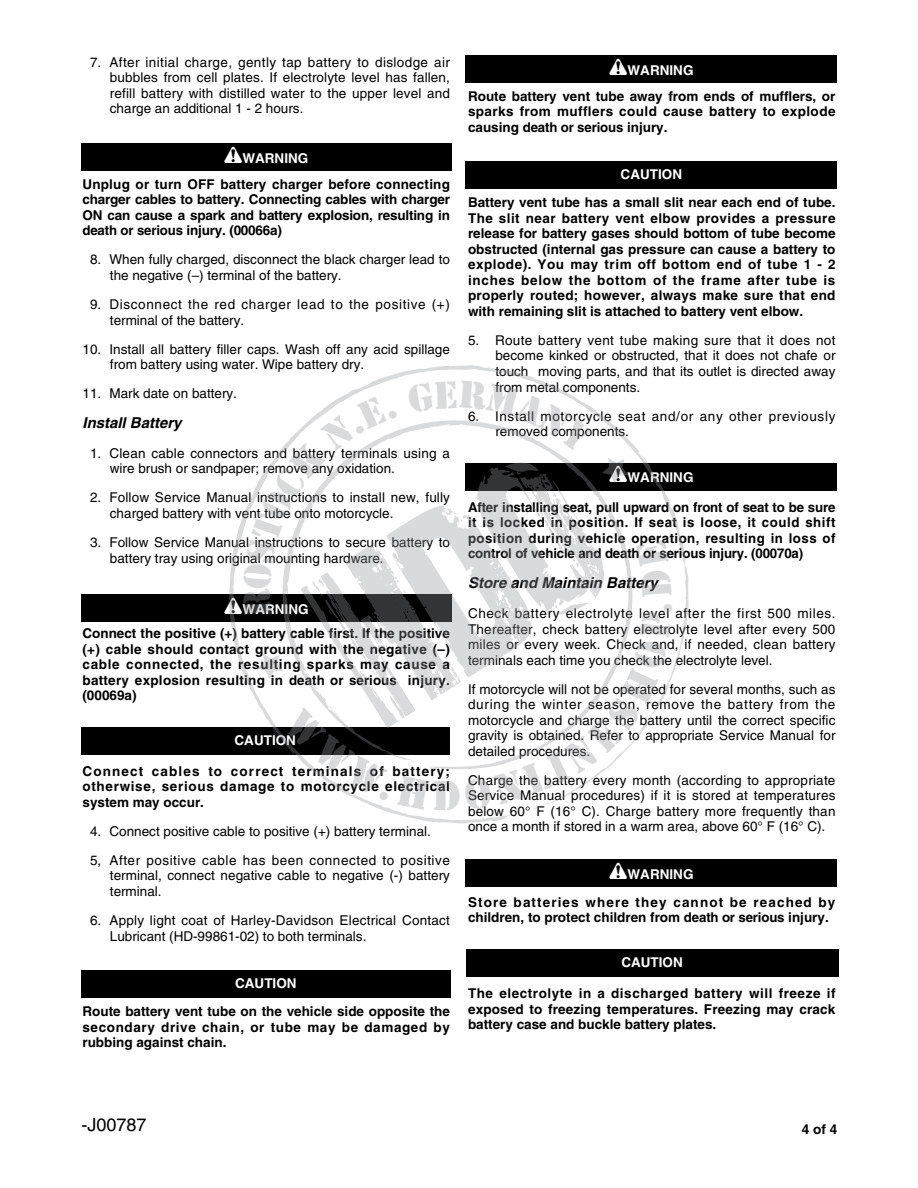
<style>
.page{position:relative;width:918px;height:1188px;background:#fff}
.page>*{position:absolute;margin:0;border:0;box-sizing:border-box;transform-origin:0 0}
.t1{font:18px "Helvetica";color:#000}
.t2{font:italic 700 15px "Helvetica";color:#000}
.t3{font:13.5px/15.5px "Helvetica";color:#000}
.t4{font:700 13.5px/15.5px "Helvetica";color:#000;text-align:justify}
.t5{font:700 13.5px "Helvetica";color:#fff}
.t6{font:13.5px/15.6px "Helvetica";letter-spacing:.045em;color:#000}
.t7{font:13.5px/15.6px "Helvetica";letter-spacing:.05em;color:#000}
.s1{font-family:"Harley Type";font-weight:400;font-size:21px}
</style>
<div class="page">
<div style="left:466px;top:859px;width:371px;height:27px;background:#000"></div>
<div style="left:466px;top:950px;width:372px;height:27px;background:#000"></div>
<div style="left:81px;top:143px;width:370px;height:28px;background:#000"></div>
<div style="left:81px;top:594px;width:371px;height:28px;background:#000"></div>
<div style="left:81px;top:728px;width:369px;height:27px;background:#000"></div>
<div style="left:81px;top:970px;width:370px;height:28px;background:#000"></div>
<div style="left:466px;top:56px;width:371px;height:27px;background:#000"></div>
<div style="left:466px;top:162px;width:371px;height:27px;background:#000"></div>
<div style="left:466px;top:463px;width:371px;height:27px;background:#000"></div>
<svg style="left:230px;top:365px;width:458px;height:459px"></svg>
<svg style="left:684px;top:561px;width:3px;height:11px"></svg>
<svg style="left:243px;top:381px;width:429px;height:440px"></svg>
<p class="t3" style="left:110px;top:56px;width:342px;text-align:justify;text-indent:-20px">7. After initial charge, gently tap battery to dislodge air bubbles from cell plates. If electrolyte level has fallen, refill battery with distilled water to the upper level and charge an additional 1 - 2 hours.</p>
<p class="t5" style="left:224px;top:153px;width:86px"><span class="s1">1</span>WARNING</p>
<p class="t4" style="left:82px;top:178px;width:369px">Unplug or turn OFF battery charger before connecting charger cables to battery. Connecting cables with charger ON can cause a spark and battery explosion, resulting in death or serious injury. (00066a)</p>
<p class="t3" style="left:110px;top:253px;width:342px;text-indent:-20px">8. When fully charged, disconnect the black charger lead to the negative (–) terminal of the battery.</p>
<p class="t6" style="left:110px;top:298px;width:342px;text-indent:-20px">9. Disconnect the red charger lead to the positive (+) terminal of the battery.</p>
<p class="t3" style="left:110px;top:342px;width:342px;text-indent:-27px">10. Install all battery filler caps. Wash off any acid spillage from battery using water. Wipe battery dry.</p>
<p class="t3" style="left:82px;top:387px;width:156px">11. Mark date on battery.</p>
<p class="t2" style="left:82px;top:417px;width:101px">Install Battery</p>
<p class="t3" style="left:110px;top:447px;width:342px;text-indent:-20px">1. Clean cable connectors and battery terminals using a wire brush or sandpaper; remove any oxidation.</p>
<p class="t3" style="left:110px;top:491px;width:342px;text-indent:-20px">2. Follow Service Manual instructions to install new, fully charged battery with vent tube onto motorcycle.</p>
<p class="t3" style="left:110px;top:536px;width:342px;text-indent:-20px">3. Follow Service Manual instructions to secure battery to battery tray using original mounting hardware.</p>
<p class="t5" style="left:224px;top:604px;width:86px"><span class="s1">1</span>WARNING</p>
<p class="t4" style="left:82px;top:627px;width:369px">Connect the positive (+) battery cable first. If the positive (+) cable should contact ground with the negative (–) cable connected, the resulting sparks may cause a battery explosion resulting in death or serious injury. (00069a)</p>
<p class="t5" style="left:235px;top:735px;width:63px">CAUTION</p>
<p class="t4" style="left:83px;top:765px;width:369px">Connect cables to correct terminals of battery; otherwise, serious damage to motorcycle electrical system may occur.</p>
<p class="t3" style="left:90px;top:818px;width:361px;line-height:29px">4. Connect positive cable to positive (+) battery terminal.<br>5, After positive cable has been connected to positive</p>
<p class="t3" style="left:110px;top:869px;width:342px">terminal, connect negative cable to negative (-) battery terminal.</p>
<p class="t3" style="left:110px;top:914px;width:342px;text-indent:-20px">6. Apply light coat of Harley-Davidson Electrical Contact<br>Lubricant (HD-99861-02) to both terminals.</p>
<p class="t5" style="left:235px;top:978px;width:63px">CAUTION</p>
<p class="t4" style="left:83px;top:1005px;width:369px">Route battery vent tube on the vehicle side opposite the secondary drive chain, or tube may be damaged by rubbing against chain.</p>
<p class="t5" style="left:609px;top:65px;width:86px"><span class="s1">1</span>WARNING</p>
<p class="t4" style="left:468px;top:89px;width:369px">Route battery vent tube away from ends of mufflers, or sparks from mufflers could cause battery to explode causing death or serious injury.</p>
<p class="t5" style="left:621px;top:169px;width:63px">CAUTION</p>
<p class="t4" style="left:468px;top:196px;width:369px">Battery vent tube has a small slit near each end of tube.<br>The slit near battery vent elbow provides a pressure release for battery gases should bottom of tube become obstructed (internal gas pressure can cause a battery to explode). You may trim off bottom end of tube 1 - 2 inches below the bottom of the frame after tube is properly routed; however, always make sure that end with remaining slit is attached to battery vent elbow.</p>
<p class="t3" style="left:495px;top:334px;width:342px;text-align:justify;text-indent:-27px">5. Route battery vent tube making sure that it does not become kinked or obstructed, that it does not chafe or touch moving parts, and that its outlet is directed away from metal components.</p>
<p class="t7" style="left:495px;top:409px;width:342px;text-indent:-27px">6. Install motorcycle seat and/or any other previously removed components.</p>
<p class="t5" style="left:609px;top:473px;width:86px"><span class="s1">1</span>WARNING</p>
<p class="t4" style="left:468px;top:500px;width:369px">After installing seat, pull upward on front of seat to be sure it is locked in position. If seat is loose, it could shift position during vehicle operation, resulting in loss of control of vehicle and death or serious injury. (00070a)</p>
<p class="t2" style="left:468px;top:578px;width:191px">Store and Maintain Battery</p>
<p class="t3" style="left:468px;top:607px;width:369px;text-align:justify">Check battery electrolyte level after the first 500 miles.<br>Thereafter, check battery electrolyte level after every 500 miles or every week. Check and, if needed, clean battery terminals each time you check the electrolyte level.</p>
<p class="t3" style="left:468px;top:682px;width:369px;text-align:justify">If motorcycle will not be operated for several months, such as during the winter season, remove the battery from the motorcycle and charge the battery until the correct specific gravity is obtained. Refer to appropriate Service Manual for detailed procedures.</p>
<p class="t3" style="left:468px;top:773px;width:369px;text-align:justify">Charge the battery every month (according to appropriate Service Manual procedures) if it is stored at temperatures below 60° F (16° C). Charge battery more frequently than once a month if stored in a warm area, above 60° F (16° C).</p>
<p class="t5" style="left:609px;top:869px;width:86px"><span class="s1">1</span>WARNING</p>
<p class="t4" style="left:468px;top:896px;width:369px">Store batteries where they cannot be reached by children, to protect children from death or serious injury.</p>
<p class="t5" style="left:621px;top:957px;width:63px">CAUTION</p>
<p class="t4" style="left:468px;top:987px;width:369px">The electrolyte in a discharged battery will freeze if exposed to freezing temperatures. Freezing may crack battery case and buckle battery plates.</p>
<h1 class="t1" style="left:82px;top:1118px;width:67px">-J00787</h1>
<p class="t4" style="left:802px;top:1123px;width:37px">4 of 4</p>
</div>
